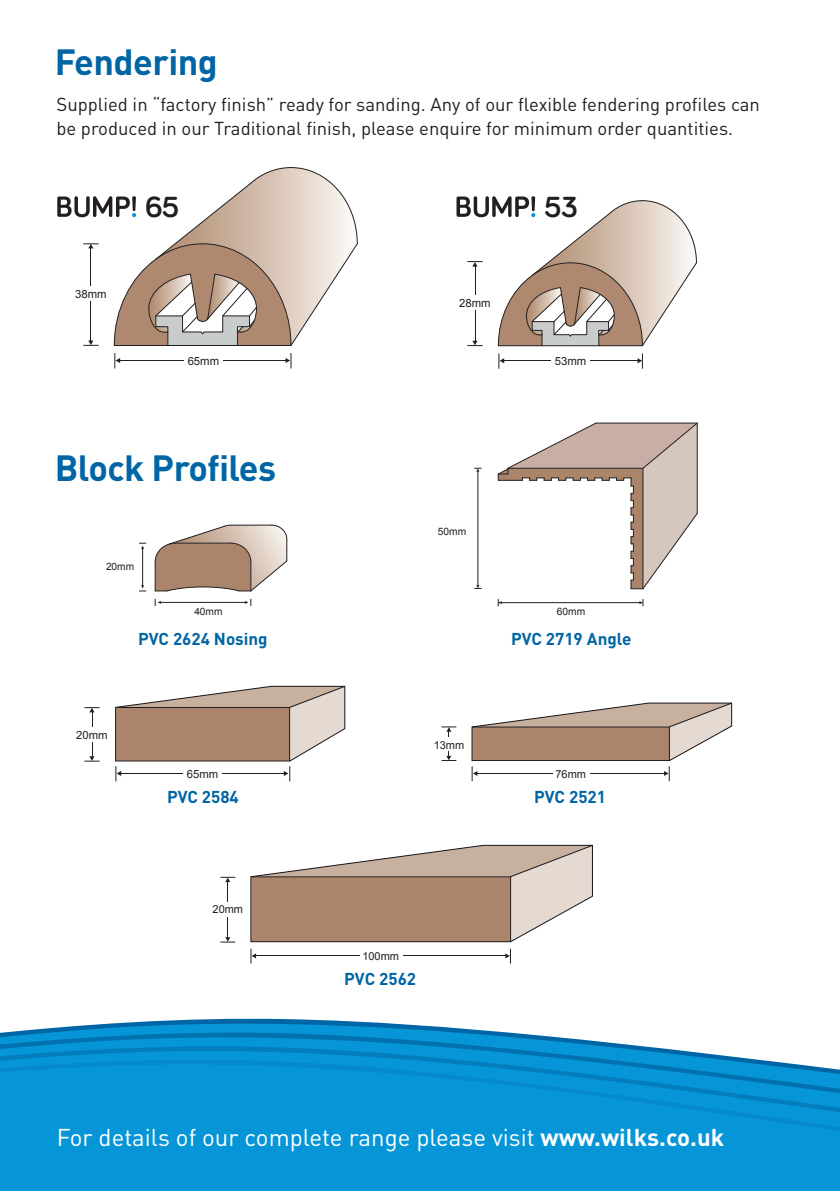
<style>
.page{position:relative;width:840px;height:1191px;background:#fff}
.page>*{position:absolute;margin:0;border:0;box-sizing:border-box;transform-origin:0 0}
.TR_Product_Title{font:700 36px "DIN";letter-spacing:-.015em;color:#0065a4}
.Sub_Title{font:700 36px "DIN";letter-spacing:-.015em;color:#0065a4}
.t1{font:700 30px "Bariol";color:#231f20}
.t2{font:24px "DIN";color:#fff}
.Body_New_with_indent{font:18.4px/23.6px "DIN";color:#231f20}
.t3{font:700 17px "DIN";color:#0065a4}
.t4{font:11.4px "Arial";color:#231f20}
.t5{font:11px "Arial";color:#231f20}
.t6{font:10.2px "Arial";color:#231f20}
.s1{font-weight:700}
</style>
<div class="page">
<div style="left:0;top:1137px;width:839px;height:54px;background:#0696d7"></div>
<svg style="left:30px;top:1018px;width:448px;height:12px"></svg>
<svg style="left:0;top:1030px;width:523px;height:4px;background:#1390cd"></svg>
<svg style="left:0;top:1034px;width:565px;height:4px;background:#0c85c3"></svg>
<svg style="left:0;top:1038px;width:839px;height:99px;background:#1197d5"></svg>
<svg style="left:114px;top:353px;width:6px;height:15px"></svg>
<hr style="left:120px;top:360px;width:167px;height:1px;background:#231f20">
<svg style="left:285px;top:353px;width:6px;height:15px"></svg>
<div style="left:184px;top:351px;width:38px;height:19px;background:#fff"></div>
<svg style="left:498px;top:353px;width:6px;height:16px"></svg>
<hr style="left:504px;top:360px;width:134px;height:1px;background:#231f20">
<svg style="left:637px;top:354px;width:5px;height:15px"></svg>
<div style="left:551px;top:351px;width:38px;height:19px;background:#fff"></div>
<svg style="left:154px;top:524px;width:134px;height:68px"></svg>
<hr style="left:142px;top:548px;width:1px;height:38px;background:#231f20">
<hr style="left:160px;top:602px;width:86px;height:1px;background:#231f20">
<svg style="left:139px;top:543px;width:7px;height:6px"></svg>
<svg style="left:139px;top:585px;width:7px;height:6px"></svg>
<svg style="left:244px;top:599px;width:7px;height:7px"></svg>
<svg style="left:155px;top:599px;width:6px;height:7px"></svg>
<hr style="left:477px;top:471px;width:1px;height:115px;background:#231f20">
<hr style="left:500px;top:602px;width:140px;height:1px;background:#231f20">
<svg style="left:474px;top:468px;width:7px;height:4px"></svg>
<svg style="left:474px;top:584px;width:7px;height:5px"></svg>
<svg style="left:639px;top:599px;width:4px;height:7px"></svg>
<svg style="left:497px;top:599px;width:4px;height:7px"></svg>
<svg style="left:497px;top:422px;width:201px;height:168px"></svg>
<hr style="left:227px;top:881px;width:1px;height:57px;background:#231f20">
<svg style="left:220px;top:877px;width:15px;height:5px"></svg>
<svg style="left:220px;top:937px;width:15px;height:5px"></svg>
<svg style="left:250px;top:948px;width:6px;height:15px"></svg>
<hr style="left:254px;top:955px;width:252px;height:1px;background:#231f20">
<svg style="left:505px;top:948px;width:6px;height:15px"></svg>
<div style="left:360px;top:947px;width:42px;height:17px;background:#fff"></div>
<div style="left:207px;top:901px;width:42px;height:15px;background:#fff"></div>
<svg style="left:250px;top:844px;width:342px;height:98px"></svg>
<svg style="left:441px;top:726px;width:15px;height:35px"></svg>
<div style="left:430px;top:738px;width:37px;height:13px;background:#fff"></div>
<svg style="left:471px;top:702px;width:260px;height:79px"></svg>
<hr style="left:91px;top:711px;width:1px;height:46px;background:#231f20">
<svg style="left:84px;top:707px;width:16px;height:5px"></svg>
<svg style="left:84px;top:756px;width:16px;height:6px"></svg>
<svg style="left:115px;top:685px;width:230px;height:96px"></svg>
<div style="left:184px;top:764px;width:38px;height:19px;background:#fff"></div>
<div style="left:71px;top:728px;width:41px;height:14px;background:#fff"></div>
<svg style="left:57px;top:167px;width:301px;height:179px"></svg>
<svg style="left:456px;top:196px;width:241px;height:151px"></svg>
<p class="Sub_Title" style="left:55px;top:39px;width:164px">Fendering</p>
<p class="Body_New_with_indent" style="left:56px;top:93px;width:704px">Supplied in “factory finish” ready for sanding. Any of our flexible fendering profiles can be produced in our Traditional finish, please enquire for minimum order quantities.</p>
<p class="t4" style="left:75px;top:286px;width:33px">38mm</p>
<p class="t1" style="left:145px;top:186px;width:36px">65</p>
<p class="t1" style="left:544px;top:186px;width:35px">53</p>
<p class="t4" style="left:187px;top:353px;width:33px">65mm</p>
<p class="t4" style="left:459px;top:295px;width:33px">28mm</p>
<p class="t4" style="left:554px;top:353px;width:33px">53mm</p>
<p class="TR_Product_Title" style="left:55px;top:444px;width:223px">Block Profiles</p>
<p class="t6" style="left:106px;top:559px;width:30px">20mm</p>
<p class="t6" style="left:194px;top:605px;width:30px">40mm</p>
<p class="t6" style="left:437px;top:524px;width:30px">50mm</p>
<p class="t6" style="left:556px;top:605px;width:30px">60mm</p>
<p class="t3" style="left:138px;top:628px;width:131px">PVC 2624 Nosing</p>
<p class="t3" style="left:510px;top:628px;width:122px">PVC 2719 Angle</p>
<p class="t4" style="left:76px;top:727px;width:33px">20mm</p>
<p class="t4" style="left:187px;top:766px;width:33px">65mm</p>
<p class="t3" style="left:167px;top:785px;width:73px">PVC 2584</p>
<p class="t5" style="left:433px;top:737px;width:32px">13mm</p>
<p class="t5" style="left:555px;top:766px;width:32px">76mm</p>
<p class="t3" style="left:534px;top:786px;width:73px">PVC 2521</p>
<p class="t5" style="left:212px;top:902px;width:32px">20mm</p>
<p class="t5" style="left:362px;top:949px;width:38px">100mm</p>
<p class="t3" style="left:344px;top:967px;width:73px">PVC 2562</p>
<h3 class="t2" style="left:57px;top:1122px;width:668px">For details of our complete range please visit <span class="s1">www.wilks.co.uk</span></h3>
</div>
